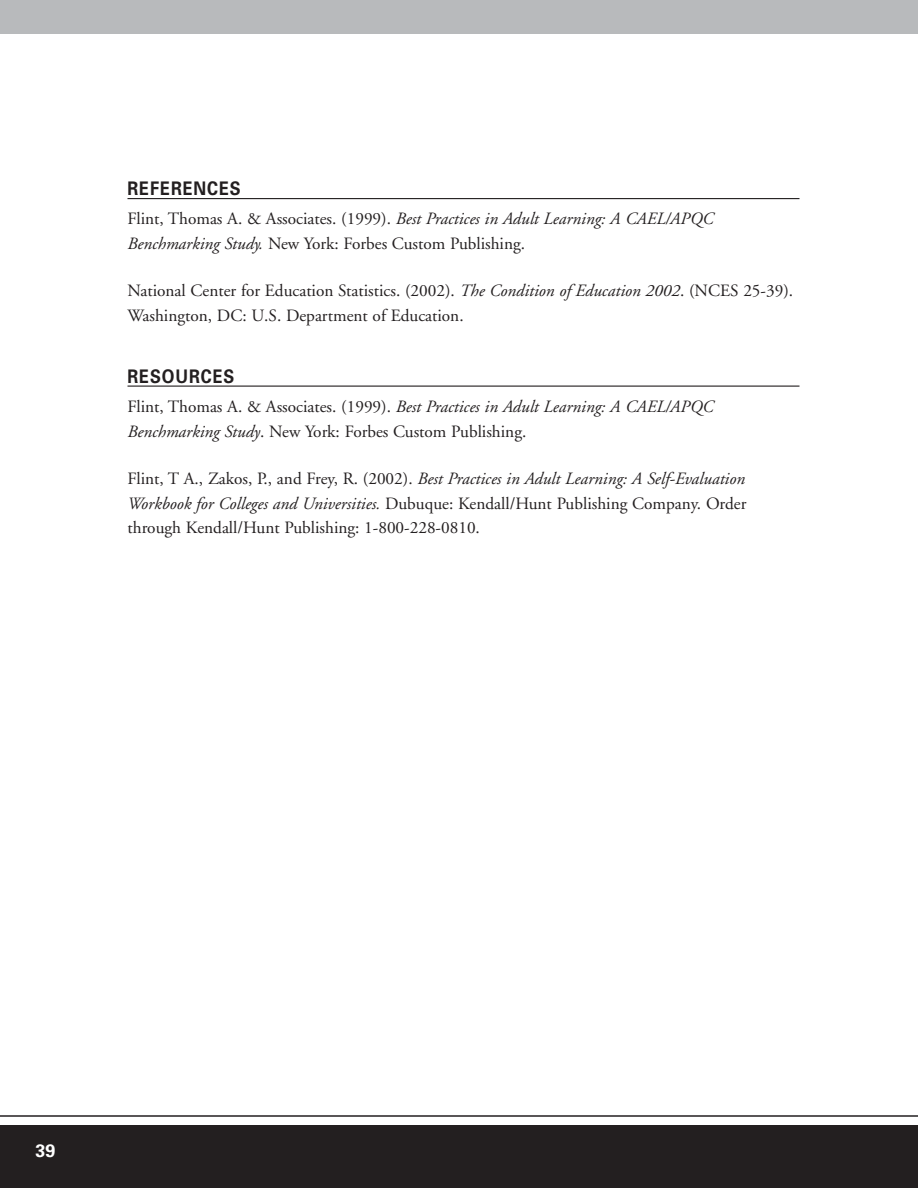
<style>
.page{position:relative;width:918px;height:1188px;background:#fff}
.page>*{position:absolute;margin:0;border:0;box-sizing:border-box;transform-origin:0 0}
.t1{font:700 18.75px "Univers";letter-spacing:.055em;color:#231f20;scale:.87 1}
.t2{font:700 18px "Univers";color:#fff}
.t3{font:17.25px/24.8px "Adobe Garamond";color:#231f20}
.s1{font-style:italic}
</style>
<div class="page">
<div style="left:0;top:1125px;width:918px;height:63px;background:#231f20"></div>
<hr style="left:0;top:1115px;width:918px;height:2px;background:#231f20">
<div style="left:0;top:0;width:918px;height:34px;background:#b8babc"></div>
<hr style="left:128px;top:198px;width:672px;height:1px;background:#231f20">
<hr style="left:128px;top:386px;width:672px;height:1px;background:#231f20">
<p class="t1" style="left:128px;top:181px;width:132px">REFERENCES</p>
<p class="t3" style="left:127px;top:208px;width:588px">Flint, Thomas A. &amp; Associates. (1999). <span class="s1">Best Practices in Adult Learning: A CAEL/APQC<br>Benchmarking Study.</span> New York: Forbes Custom Publishing.</p>
<p class="t3" style="left:127px;top:280px;width:667px">National Center for Education Statistics. (2002). <span class="s1">The Condition of Education 2002</span>. (NCES 25-39).<br>Washington, DC: U.S. Department of Education.</p>
<p class="t1" style="left:128px;top:369px;width:124px">RESOURCES</p>
<p class="t3" style="left:127px;top:396px;width:588px">Flint, Thomas A. &amp; Associates. (1999). <span class="s1">Best Practices in Adult Learning: A CAEL/APQC<br>Benchmarking Study</span>. New York: Forbes Custom Publishing.</p>
<p class="t3" style="left:127px;top:468px;width:620px;text-align:justify">Flint, T A., Zakos, P., and Frey, R. (2002). <span class="s1">Best Practices in Adult Learning: A Self-Evaluation Workbook for Colleges and Universities.</span> Dubuque: Kendall/Hunt Publishing Company. Order through Kendall/Hunt Publishing: 1-800-228-0810.</p>
<p class="t2" style="left:35px;top:1144px;width:22px">39</p>
</div>
